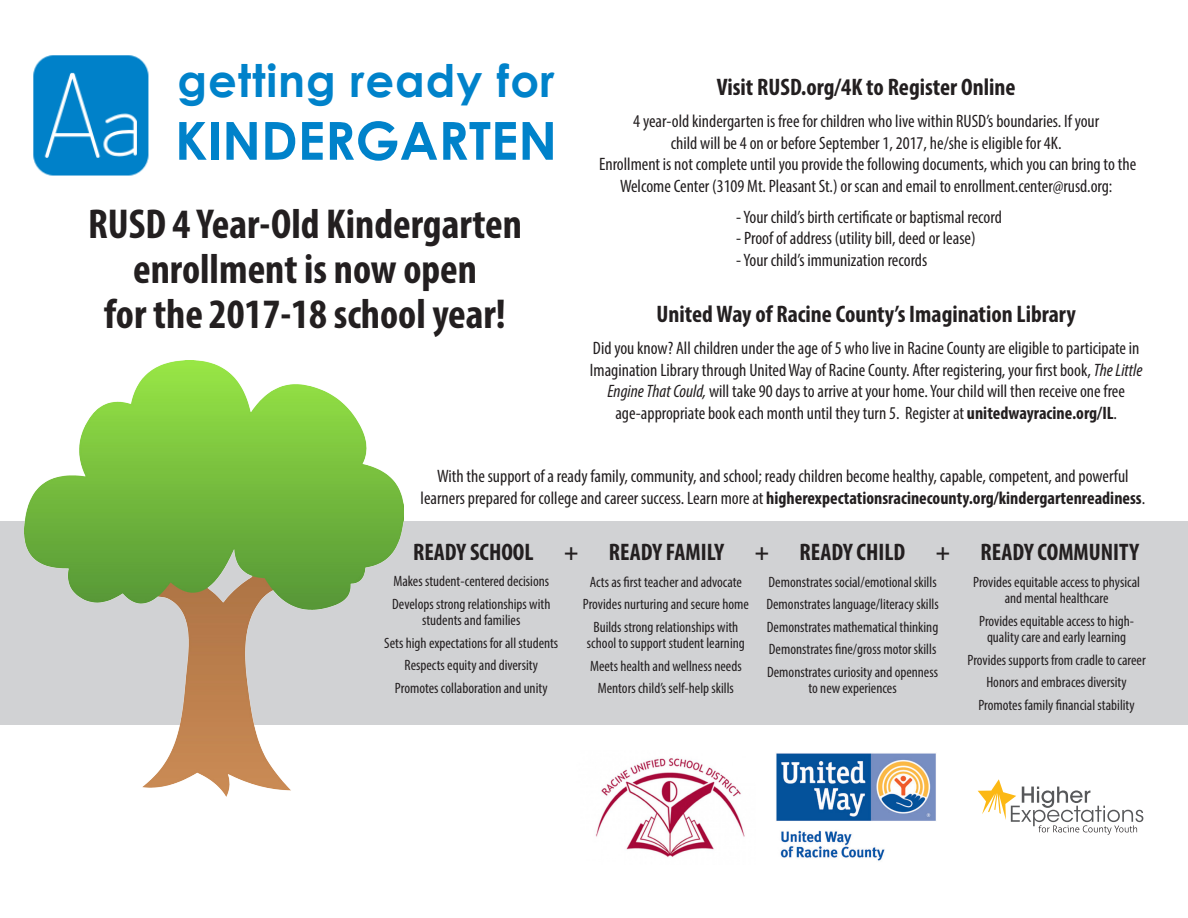
<style>
.page{position:relative;width:1188px;height:918px;background:#fff}
.page>*{position:absolute;margin:0;border:0;box-sizing:border-box;transform-origin:0 0}
.t1{font:700 52.5px "Century Gothic";color:#0082ca}
.t2{font:700 45px "Century Gothic";letter-spacing:.02em;color:#0082ca}
.t3{font:700 condensed 42px "Myriad Pro";color:#231f20}
.t4{font:700 condensed 24px "Myriad Pro";color:#231f20}
.t5{font:condensed 18px/21.6px "Myriad Pro";color:#231f20;text-align:center}
.t6{font:700 condensed 18px "Myriad Pro";color:#231f20}
.t7{font:condensed 15px/16.5px "Myriad Pro";color:#231f20;text-align:center}
.s1{font-style:italic}
.s2{font-weight:700}
.s3{font-weight:400}
</style>
<div class="page">
<div style="left:0;top:521px;width:1188px;height:204px;background:#d1d2d4"></div>
<img style="left:596px;top:758px;width:149px;height:99px">
<img style="left:33px;top:55px;width:116px;height:121px">
<svg style="left:978px;top:779px;width:165px;height:56px"></svg>
<img style="left:24px;top:361px;width:379px;height:436px">
<img style="left:776px;top:753px;width:160px;height:108px">
<p class="t2" style="left:177px;top:52px;width:379px">getting ready for</p>
<p class="t1" style="left:175px;top:108px;width:384px">KINDERGARTEN</p>
<p class="t3" style="left:88px;top:198px;width:436px">RUSD 4 Year-Old Kindergarten</p>
<p class="t3" style="left:133px;top:243px;width:346px">enrollment is now open</p>
<p class="t3" style="left:104px;top:288px;width:403px">for the 2017-18 school year!</p>
<p class="t4" style="left:717px;top:72px;width:300px">Visit RUSD.org/4K to Register Online</p>
<p class="t5" style="left:633px;top:110px;width:467px">4 year-old kindergarten is free for children who live within RUSD’s boundaries. If your</p>
<p class="t5" style="left:671px;top:132px;width:393px">child will be 4 on or before September 1, 2017, he/she is eligible for 4K.</p>
<p class="t5" style="left:599px;top:153px;width:539px">Enrollment is not complete until you provide the following documents, which you can bring to the</p>
<p class="t5" style="left:620px;top:175px;width:494px">Welcome Center (3109 Mt. Pleasant St.) or scan and email to enrollment.center@rusd.org:</p>
<p class="t5" style="left:736px;top:206px;width:267px">- Your child’s birth certificate or baptismal record</p>
<p class="t5" style="left:736px;top:227px;width:241px">- Proof of address (utility bill, deed or lease)</p>
<p class="t5" style="left:736px;top:249px;width:193px">- Your child’s immunization records</p>
<p class="t4" style="left:657px;top:299px;width:421px">United Way of Racine County’s Imagination Library</p>
<p class="t5" style="left:593px;top:337px;width:548px">Did you know? All children under the age of 5 who live in Racine County are eligible to participate in</p>
<p class="t5" style="left:590px;top:359px;width:554px">Imagination Library through United Way of Racine County. After registering, your first book, <span class="s1">The Little<br>Engine That Could,</span> will take 90 days to arrive at your home. Your child will then receive one free</p>
<p class="t5" style="left:615px;top:402px;width:503px">age-appropriate book each month until they turn 5. Register at <span class="s2">unitedwayracine.org/IL</span>.</p>
<p class="t5" style="left:437px;top:465px;width:693px">With the support of a ready family, community, and school; ready children become healthy, capable, competent, and powerful</p>
<p class="t6" style="left:421px;top:486px;width:726px"><span class="s3">learners prepared for college and career success. Learn more at</span> higherexpectationsracinecounty.org/kindergartenreadiness<span class="s3">.</span></p>
<p class="t4" style="left:413px;top:537px;width:122px">READY SCHOOL</p>
<p class="t4" style="left:564px;top:537px;width:16px">+</p>
<p class="t4" style="left:609px;top:537px;width:117px">READY FAMILY</p>
<p class="t4" style="left:755px;top:537px;width:16px">+</p>
<p class="t4" style="left:800px;top:537px;width:107px">READY CHILD</p>
<p class="t4" style="left:936px;top:537px;width:16px">+</p>
<p class="t4" style="left:981px;top:537px;width:160px">READY COMMUNITY</p>
<p class="t7" style="left:393px;top:573px;width:157px">Makes student-centered decisions</p>
<p class="t7" style="left:392px;top:595px;width:160px">Develops strong relationships with students and families</p>
<p class="t7" style="left:384px;top:634px;width:176px">Sets high expectations for all students</p>
<p class="t7" style="left:405px;top:657px;width:135px">Respects equity and diversity</p>
<p class="t7" style="left:395px;top:679px;width:154px">Promotes collaboration and unity</p>
<p class="t7" style="left:768px;top:573px;width:170px">Demonstrates social/emotional skills</p>
<p class="t7" style="left:766px;top:596px;width:174px">Demonstrates language/literacy skills</p>
<p class="t7" style="left:767px;top:618px;width:173px">Demonstrates mathematical thinking</p>
<p class="t7" style="left:769px;top:641px;width:169px">Demonstrates fine/gross motor skills</p>
<p class="t7" style="left:767px;top:663px;width:173px">Demonstrates curiosity and openness to new experiences</p>
<p class="t7" style="left:973px;top:573px;width:168px">Provides equitable access to physical</p>
<p class="t7" style="left:1005px;top:590px;width:105px">and mental healthcare</p>
<p class="t7" style="left:979px;top:612px;width:156px">Provides equitable access to high-</p>
<p class="t7" style="left:987px;top:629px;width:141px">quality care and early learning</p>
<p class="t7" style="left:967px;top:651px;width:180px">Provides supports from cradle to career</p>
<p class="t7" style="left:986px;top:674px;width:142px">Honors and embraces diversity</p>
<p class="t7" style="left:978px;top:696px;width:158px">Promotes family financial stability</p>
<p class="t7" style="left:590px;top:573px;width:154px">Acts as first teacher and advocate</p>
<p class="t7" style="left:583px;top:596px;width:168px">Provides nurturing and secure home</p>
<p class="t7" style="left:587px;top:618px;width:159px">Builds strong relationships with school to support student learning</p>
<p class="t7" style="left:590px;top:657px;width:153px">Meets health and wellness needs</p>
<p class="t7" style="left:598px;top:680px;width:138px">Mentors child’s self-help skills</p>
</div>
